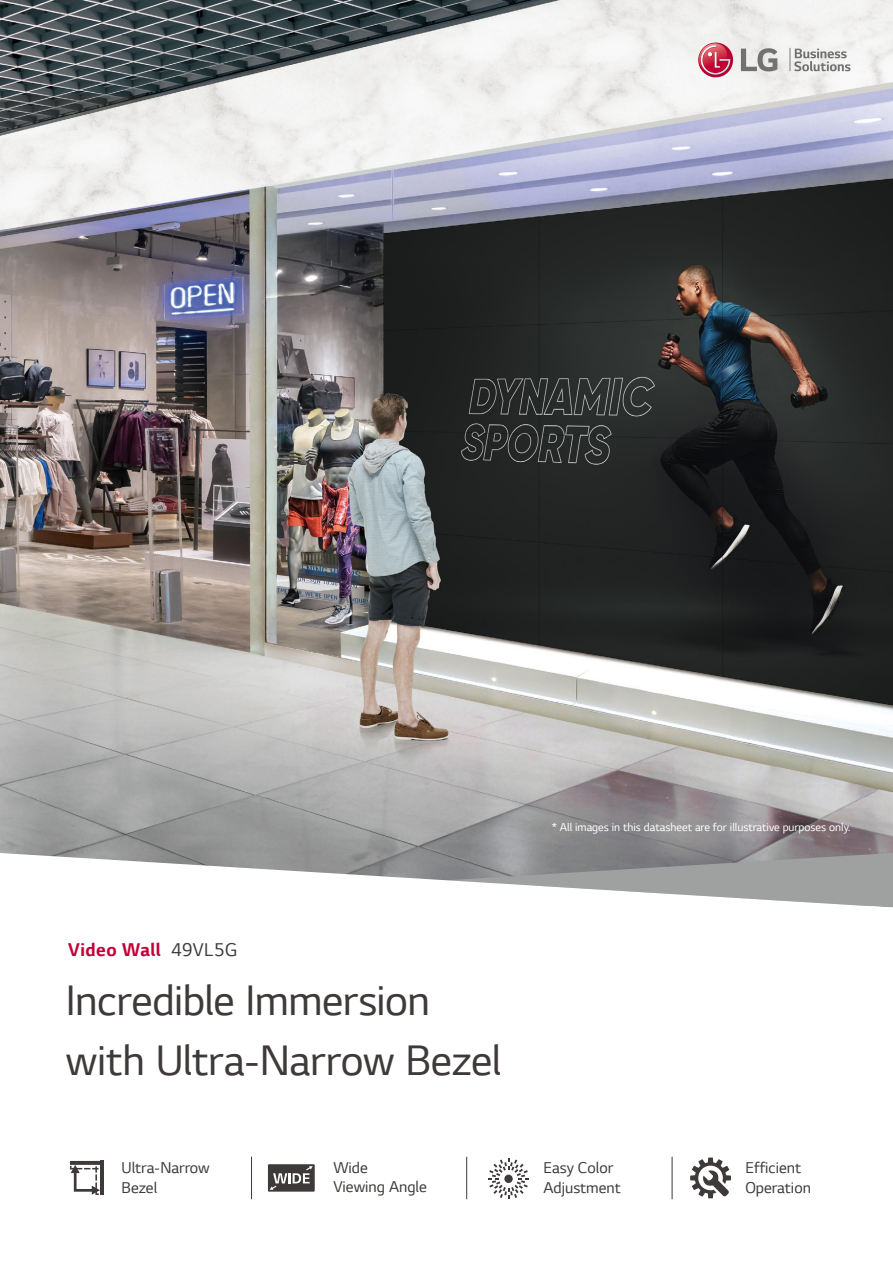
<style>
.page{position:relative;width:893px;height:1263px;background:#fff}
.page>*{position:absolute;margin:0;border:0;box-sizing:border-box;transform-origin:0 0}
.t1{font:45px/60px "LG Smart";letter-spacing:-.01em;color:#3e3a39}
.t2{font:700 19.5px "LG Smart";letter-spacing:.025em;color:#c30037}
.t3{font:16.5px/19.5px "LG Smart";color:#3e3a39}
.t4{font:12px "LG Smart";color:#fff}
.s1{font-weight:400;color:#3e3a39}
</style>
<div class="page">
<img style="left:0;top:0;width:893px;height:853px">
<svg style="left:2px;top:853px;width:891px;height:347px"></svg>
<svg style="left:790px;top:49px;width:60px;height:22px"></svg>
<svg style="left:741px;top:48px;width:36px;height:23px"></svg>
<svg style="left:698px;top:43px;width:35px;height:34px"></svg>
<svg style="left:697px;top:43px;width:34px;height:32px"></svg>
<hr style="left:466px;top:1157px;width:1px;height:42px;background:#3e3a39">
<hr style="left:251px;top:1157px;width:1px;height:42px;background:#3e3a39">
<hr style="left:672px;top:1157px;width:1px;height:42px;background:#3e3a39">
<svg style="left:690px;top:1157px;width:41px;height:41px"></svg>
<svg style="left:70px;top:1161px;width:34px;height:34px"></svg>
<svg style="left:488px;top:1158px;width:41px;height:41px"></svg>
<svg style="left:504px;top:1174px;width:9px;height:9px"></svg>
<div style="left:268px;top:1164px;width:47px;height:27px;background:#3e3a39"></div>
<svg style="left:270px;top:1166px;width:43px;height:24px"></svg>
<p class="t2" style="left:68px;top:936px;width:171px">Video Wall <span class="s1">49VL5G</span></p>
<h1 class="t1" style="left:66px;top:969px;width:437px">Incredible Immersion with Ultra-Narrow Bezel</h1>
<p class="t4" style="left:552px;top:819px;width:300px">* All images in this datasheet are for illustrative purposes only.</p>
<p class="t3" style="left:122px;top:1157px;width:90px">Ultra-Narrow<br>Bezel</p>
<p class="t3" style="left:333px;top:1157px;width:95px">Wide<br>Viewing Angle</p>
<p class="t3" style="left:543px;top:1157px;width:79px">Easy Color<br>Adjustment</p>
<p class="t3" style="left:745px;top:1157px;width:67px">Efficient<br>Operation</p>
</div>
